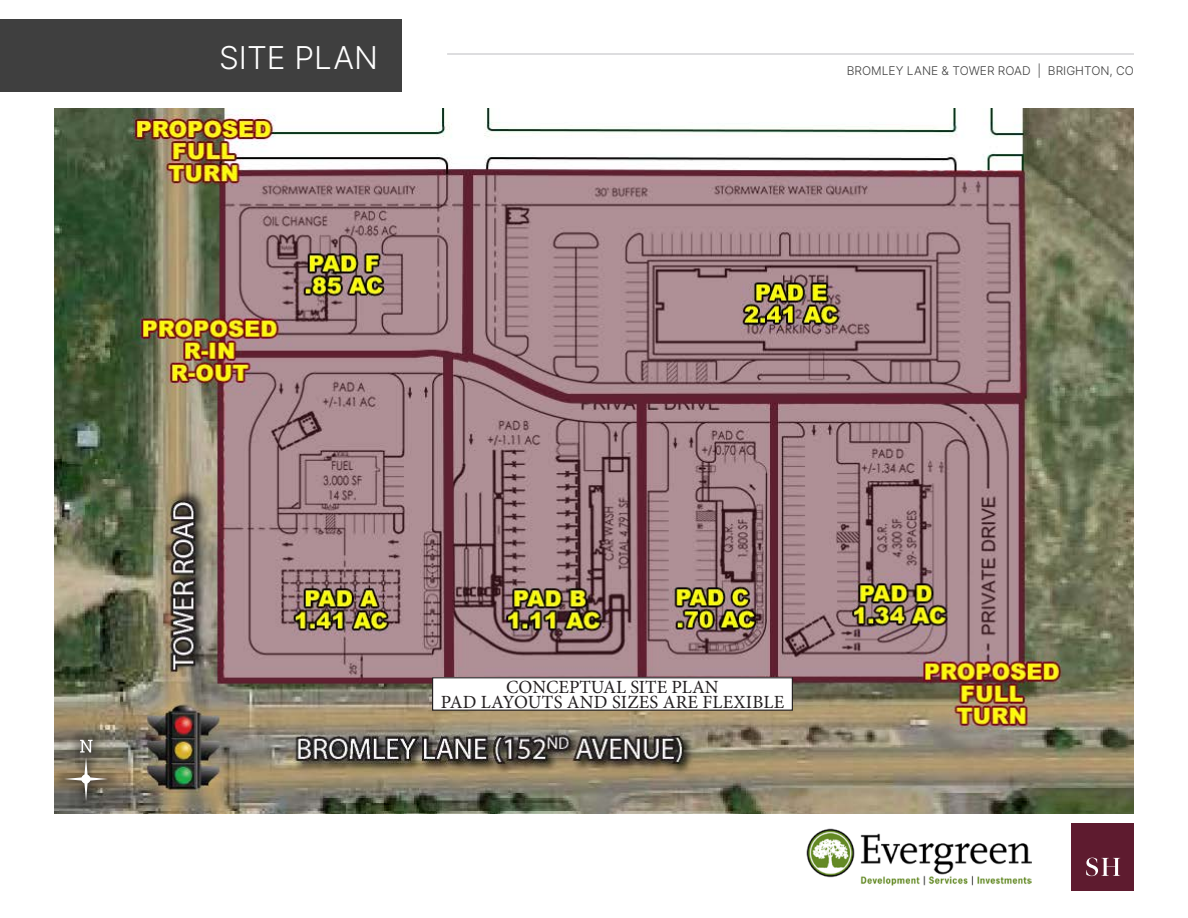
<style>
.page{position:relative;width:1188px;height:918px;background:#fff}
.page>*{position:absolute;margin:0;border:0;box-sizing:border-box;transform-origin:0 0}
.t1{font:300 31.5px "Inter";color:#fff}
.t2{font:18.6px/15.1px "Minion Pro";letter-spacing:.005em;color:#231f20;text-align:center}
.t3{font:300 12px "Inter";color:#3f3f3f}
</style>
<div class="page">
<img style="left:54px;top:108px;width:1080px;height:705px">
<div style="left:0;top:19px;width:401px;height:73px;background:#3f3f3f"></div>
<div style="left:1072px;top:824px;width:62px;height:67px;background:#5e1b2f"></div>
<svg style="left:1086px;top:858px;width:34px;height:18px"></svg>
<hr style="left:447px;top:54px;width:687px;height:1px;background:#bcbdc0">
<div style="left:54px;top:729px;width:65px;height:83px;background:#231f20;opacity:.75"></div>
<svg style="left:64px;top:740px;width:44px;height:61px;background:#80796a"></svg>
<img style="left:807px;top:828px;width:225px;height:58px">
<div style="left:433px;top:678px;width:359px;height:32px;background:#fff"></div>
<div style="left:432px;top:677px;width:361px;height:34px;border:1px solid #231f20"></div>
<h1 class="t1" style="left:219px;top:35px;width:160px">SITE PLAN</h1>
<p class="t3" style="left:847px;top:62px;width:289px">BROMLEY LANE &amp; TOWER ROAD | BRIGHTON, CO</p>
<p class="t2" style="left:441px;top:680px;width:345px">CONCEPTUAL SITE PLAN<br>PAD LAYOUTS AND SIZES ARE FLEXIBLE</p>
</div>
